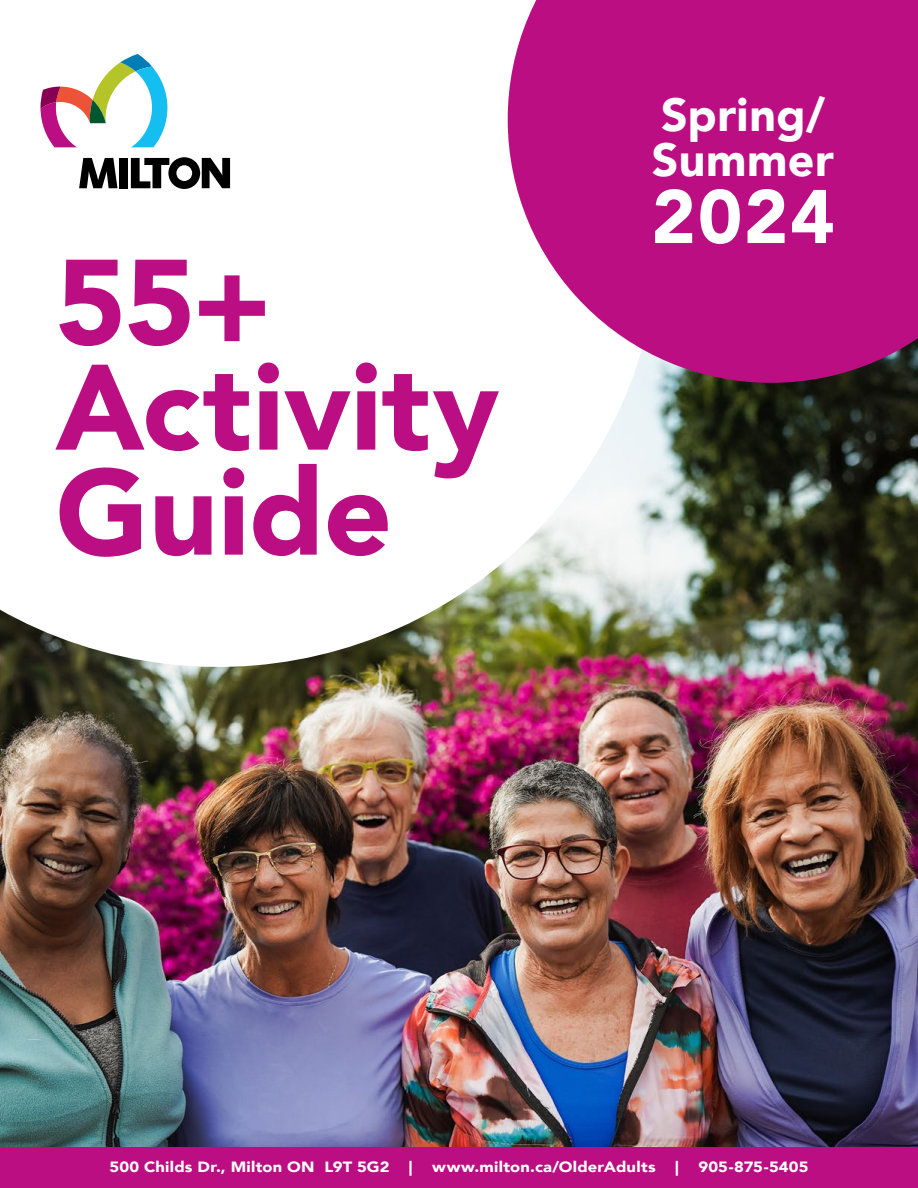
<style>
.page{position:relative;width:918px;height:1188px;background:#fff}
.page>*{position:absolute;margin:0;border:0;box-sizing:border-box;transform-origin:0 0}
.t1{font:900 120px/105px "Avenir";color:#ba0e82}
.t2{font:900 75px "Avenir";color:#fff}
.t3{font:900 46.5px/45px "Avenir";letter-spacing:.01em;color:#fff}
.t4{font:900 14.85px "Avenir";letter-spacing:.015em;color:#fff;scale:1.11 1}
</style>
<div class="page">
<img style="left:0;top:383px;width:918px;height:765px">
<svg style="left:0;top:101px;width:702px;height:608px"></svg>
<div style="left:119px;top:158px;width:9px;height:30px;background:#000"></div>
<svg style="left:79px;top:158px;width:38px;height:30px"></svg>
<svg style="left:131px;top:157px;width:99px;height:32px"></svg>
<svg style="left:40px;top:54px;width:127px;height:93px"></svg>
<svg style="left:508px;top:0;width:410px;height:383px;background:#be268c"></svg>
<div style="left:0;top:1148px;width:918px;height:40px;background:#ba0e82"></div>
<h1 class="t1" style="left:56px;top:247px;width:445px">55+<br>Activity<br>Guide</h1>
<h3 class="t3" style="left:652px;top:91px;width:184px">Spring/<br>Summer</h3>
<h2 class="t2" style="left:651px;top:153px;width:185px">2024</h2>
<p class="t4" style="left:109px;top:1154px;width:254px">500 Childs Dr., Milton ON L9T 5G2</p>
<p class="t4" style="left:409px;top:1154px;width:5px">|</p>
<p class="t4" style="left:432px;top:1154px;width:203px">www.milton.ca/OlderAdults</p>
<p class="t4" style="left:675px;top:1154px;width:5px">|</p>
<p class="t4" style="left:698px;top:1154px;width:101px">905-875-5405</p>
</div>
